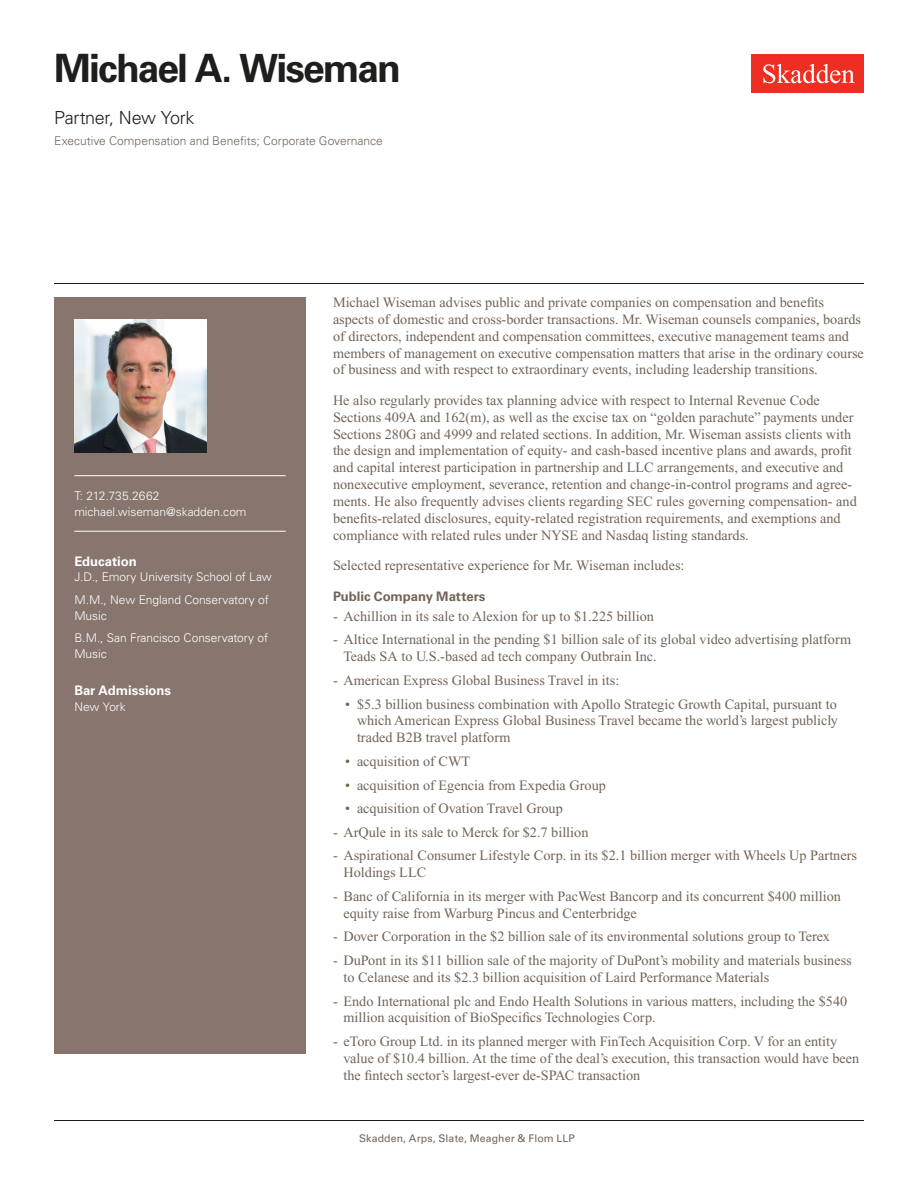
<style>
.page{position:relative;width:918px;height:1188px;background:#fff}
.page>*{position:absolute;margin:0;border:0;box-sizing:border-box;transform-origin:0 0}
.Name{font:700 39px "Univers LT Std";letter-spacing:-.045em;color:#1e1e1d}
.Title_and_Office{font:300 18px "Univers LT Std";letter-spacing:-.02em;color:#1e1e1d}
.Main_Body{font:14.25px/16.8px "Times New Roman PS Std";color:#726458}
.Main_Body_Bulleted{font:14.25px/16.8px "Times New Roman PS Std";color:#726458}
.Main_Body_Second_Level_Bullet{font:14.25px/16.8px "Times New Roman PS Std";color:#726458;text-align:justify}
.Bar_Admission_Education{font:700 13.2px "Univers LT Std";letter-spacing:-.005em;color:#fff}
.Main_Body_Subhead{font:700 13.2px "Univers LT Std";color:#726458}
.Sidebar_text{font:300 12px/15.8px "Univers LT Std";letter-spacing:-.005em;color:#fff}
.Practice{font:300 12px "Univers LT Std";color:#726458}
.Email{font:300 12px "Univers LT Std";letter-spacing:-.005em;color:#fff}
.Phone_Number{font:300 12px "Univers LT Std";letter-spacing:.005em;color:#fff}
.Folio{font:10.5px "Univers LT Std";letter-spacing:.01em;color:#726458}
.s1{font-weight:700;color:#fff}
</style>
<div class="page">
<div style="left:752px;top:54px;width:112px;height:39px;background:#ee2e22"></div>
<svg style="left:763px;top:64px;width:92px;height:19px"></svg>
<div style="left:54px;top:297px;width:252px;height:756px;background:#87756e"></div>
<hr style="left:74px;top:475px;width:212px;height:1px;background:#fff">
<hr style="left:74px;top:531px;width:212px;height:1px;background:#fff">
<img style="left:74px;top:320px;width:132px;height:132px">
<hr style="left:54px;top:1120px;width:810px;height:1px;background:#1e1e1d">
<hr style="left:54px;top:283px;width:810px;height:1px;background:#1e1e1d">
<h1 class="Name" style="left:54px;top:46px;width:348px">Michael A. Wiseman</h1>
<h2 class="Title_and_Office" style="left:54px;top:107px;width:142px">Partner, New York</h2>
<h3 class="Practice" style="left:54px;top:134px;width:330px">Executive Compensation and Benefits; Corporate Governance</h3>
<p class="Phone_Number" style="left:74px;top:489px;width:87px">T: 212.735.2662</p>
<p class="Email" style="left:74px;top:504px;width:174px">michael.wiseman@skadden.com</p>
<p class="Bar_Admission_Education" style="left:74px;top:553px;width:64px">Education</p>
<p class="Sidebar_text" style="left:74px;top:569px;width:199px">J.D., Emory University School of Law</p>
<p class="Sidebar_text" style="left:74px;top:592px;width:196px">M.M., New England Conservatory of<br>Music</p>
<p class="Sidebar_text" style="left:74px;top:630px;width:195px">B.M., San Francisco Conservatory of<br>Music</p>
<p class="Bar_Admission_Education" style="left:74px;top:683px;width:98px">Bar Admissions</p>
<p class="Sidebar_text" style="left:74px;top:699px;width:53px">New York</p>
<p class="Main_Body" style="left:333px;top:294px;width:532px">Michael Wiseman advises public and private companies on compensation and benefits aspects of domestic and cross-border transactions. Mr. Wiseman counsels companies, boards of directors, independent and compensation committees, executive management teams and members of management on executive compensation matters that arise in the ordinary course of business and with respect to extraordinary events, including leadership transitions.</p>
<p class="Main_Body" style="left:333px;top:392px;width:525px">He also regularly provides tax planning advice with respect to Internal Revenue Code Sections 409A and 162(m), as well as the excise tax on “golden parachute” payments under Sections 280G and 4999 and related sections. In addition, Mr. Wiseman assists clients with the design and implementation of equity- and cash-based incentive plans and awards, profit and capital interest participation in partnership and LLC arrangements, and executive and nonexecutive employment, severance, retention and change-in-control programs and agree&shy;ments. He also frequently advises clients regarding SEC rules governing compensation- and benefits-related disclosures, equity-related registration requirements, and exemptions and compliance with related rules under NYSE and Nasdaq listing standards.</p>
<p class="Main_Body" style="left:333px;top:557px;width:353px">Selected representative experience for Mr. Wiseman includes:</p>
<p class="Main_Body_Subhead" style="left:333px;top:588px;width:154px">Public Company Matters</p>
<p class="Main_Body_Bulleted" style="left:333px;top:608px;width:323px">- Achillion in its sale to Alexion for up to $1.225 billion</p>
<p class="Main_Body_Bulleted" style="left:344px;top:631px;width:509px;text-indent:-10px">- Altice International in the pending $1 billion sale of its global video advertising platform<br>Teads SA to U.S.-based ad tech company Outbrain Inc.</p>
<p class="Main_Body_Bulleted" style="left:333px;top:672px;width:288px">- American Express Global Business Travel in its:</p>
<p class="Main_Body_Second_Level_Bullet" style="left:357px;top:695px;width:483px;text-indent:-12px">• $5.3 billion business combination with Apollo Strategic Growth Capital, pursuant to which American Express Global Business Travel became the world’s largest publicly traded B2B travel platform</p>
<p class="Main_Body_Second_Level_Bullet" style="left:345px;top:753px;width:127px">• acquisition of CWT</p>
<p class="Main_Body_Second_Level_Bullet" style="left:345px;top:776px;width:262px">• acquisition of Egencia from Expedia Group</p>
<p class="Main_Body_Second_Level_Bullet" style="left:345px;top:800px;width:219px">• acquisition of Ovation Travel Group</p>
<p class="Main_Body_Bulleted" style="left:333px;top:824px;width:257px">- ArQule in its sale to Merck for $2.7 billion</p>
<p class="Main_Body_Bulleted" style="left:344px;top:847px;width:515px;text-indent:-10px">- Aspirational Consumer Lifestyle Corp. in its $2.1 billion merger with Wheels Up Partners<br>Holdings LLC</p>
<p class="Main_Body_Bulleted" style="left:344px;top:888px;width:499px;text-indent:-10px">- Banc of California in its merger with PacWest Bancorp and its concurrent $400 million equity raise from Warburg Pincus and Centerbridge</p>
<p class="Main_Body_Bulleted" style="left:333px;top:928px;width:499px">- Dover Corporation in the $2 billion sale of its environmental solutions group to Terex</p>
<p class="Main_Body_Bulleted" style="left:344px;top:952px;width:510px;text-indent:-10px">- DuPont in its $11 billion sale of the majority of DuPont’s mobility and materials business to Celanese and its $2.3 billion acquisition of Laird Performance Materials</p>
<p class="Main_Body_Bulleted" style="left:344px;top:992px;width:505px;text-indent:-10px">- Endo International plc and Endo Health Solutions in various matters, including the $540 million acquisition of BioSpecifics Technologies Corp.</p>
<p class="Main_Body_Bulleted" style="left:344px;top:1033px;width:517px;text-indent:-10px">- eToro Group Ltd. in its planned merger with FinTech Acquisition Corp. V for an entity value of $10.4 billion. At the time of the deal’s execution, this transaction would have been the fintech sector’s largest-ever de-SPAC transaction</p>
<p class="Folio" style="left:343px;top:1132px;width:233px"><span class="s1">1</span> Skadden, Arps, Slate, Meagher &amp; Flom LLP</p>
</div>
